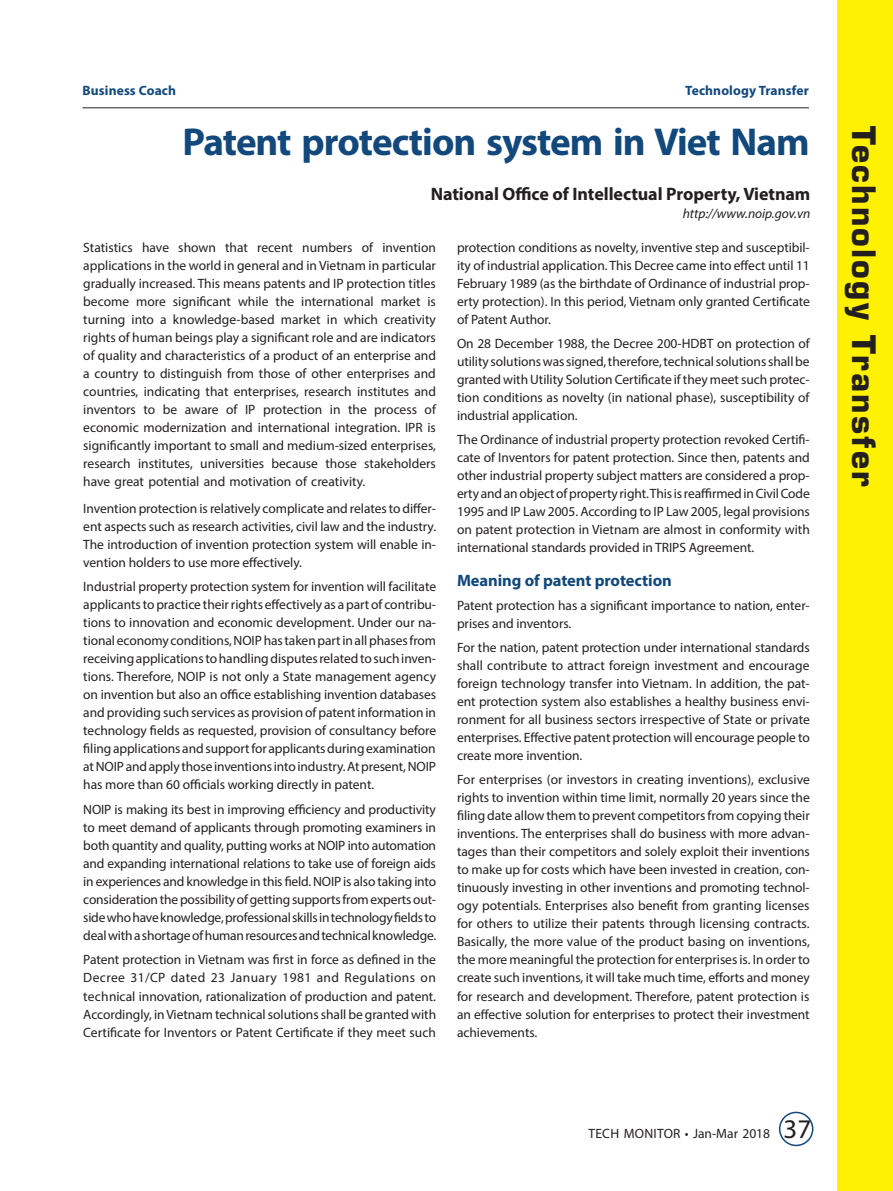
<style>
.page{position:relative;width:893px;height:1191px;background:#fff}
.page>*{position:absolute;margin:0;border:0;box-sizing:border-box;transform-origin:0 0}
.BC_HD{font:700 39px "Myriad Pro";letter-spacing:-.025em;color:#12487b}
.t1{font:700 31.5px "Eurostile";letter-spacing:.07em;color:#231f20}
.BC_HD1{font:700 18px "Myriad Pro";letter-spacing:-.005em;color:#231f20}
.t2{font:700 16.5px "Myriad Pro";letter-spacing:-.005em;color:#12487b}
.TS_BT_p4{font:13.5px/18px "Myriad Pro";letter-spacing:-.005em;color:#231f20;text-align:justify}
.BC_HD-2{font:13.5px/18px "Myriad Pro";color:#231f20;text-align:justify}
.t3{font:700 13.5px "Myriad Pro";letter-spacing:.01em;color:#12487b}
.TS_BT_p4-2{font:13.5px "Myriad Pro";letter-spacing:.015em;color:#231f20}
.Webadd{font:italic 13.5px "Myriad Pro";letter-spacing:-.005em;color:#231f20}
.s1{font-size:27px}
</style>
<div class="page">
<div style="left:778px;top:1111px;width:35px;height:35px;border:2px solid #12487b;border-radius:50%"></div>
<hr style="left:82px;top:107px;width:726px;height:1px;background:#231f20">
<div style="left:837px;top:0;width:55px;height:1191px;background:#fff101"></div>
<p class="t3" style="left:82px;top:81px;width:95px">Business Coach</p>
<p class="t3" style="left:685px;top:81px;width:125px">Technology Transfer</p>
<p class="BC_HD" style="left:182px;top:117px;width:628px">Patent protection system in Viet Nam</p>
<p class="BC_HD1" style="left:431px;top:182px;width:381px">National Office of Intellectual Property, Vietnam</p>
<p class="Webadd" style="left:682px;top:205px;width:129px">http://www.noip.gov.vn</p>
<p class="BC_HD-2" style="left:83px;top:238px;width:354px">Statistics have shown that recent numbers of invention applications in the world in general and in Vietnam in particular gradually increased. This means patents and IP protection titles become more significant while the international market is turning into a knowledge-based market in which creativity rights of human beings play a significant role and are indicators of quality and characteristics of a product of an enterprise and a country to distinguish from those of other enterprises and countries, indicating that enterprises, research institutes and inventors to be aware of IP protection in the process of economic modernization and international integration. IPR is significantly important to small and medium-sized enterprises, research institutes, universities because those stakeholders have great potential and motivation of creativity.</p>
<p class="TS_BT_p4" style="left:83px;top:499px;width:354px">Invention protection is relatively complicate and relates to differ&shy;ent aspects such as research activities, civil law and the industry.<br>The introduction of invention protection system will enable in&shy;vention holders to use more effectively.</p>
<p class="TS_BT_p4" style="left:83px;top:577px;width:354px">Industrial property protection system for invention will facilitate applicants to practice their rights effectively as a part of contribu&shy;tions to innovation and economic development. Under our na&shy;tional economy conditions, NOIP has taken part in all phases from receiving applications to handling disputes related to such inven&shy;tions. Therefore, NOIP is not only a State management agency on invention but also an office establishing invention databases and providing such services as provision of patent information in technology fields as requested, provision of consultancy before filing applications and support for applicants during examination at NOIP and apply those inventions into industry. At present, NOIP has more than 60 officials working directly in patent.</p>
<p class="TS_BT_p4" style="left:83px;top:800px;width:354px">NOIP is making its best in improving efficiency and productivity to meet demand of applicants through promoting examiners in both quantity and quality, putting works at NOIP into automation and expanding international relations to take use of foreign aids in experiences and knowledge in this field. NOIP is also taking into consideration the possibility of getting supports from experts out&shy;side who have knowledge, professional skills in technology fields to deal with a shortage of human resources and technical knowledge.</p>
<p class="TS_BT_p4" style="left:83px;top:950px;width:354px">Patent protection in Vietnam was first in force as defined in the Decree 31/CP dated 23 January 1981 and Regulations on technical innovation, rationalization of production and patent.<br>Accordingly, in Vietnam technical solutions shall be granted with Certificate for Inventors or Patent Certificate if they meet such</p>
<p class="TS_BT_p4" style="left:457px;top:238px;width:354px">protection conditions as novelty, inventive step and susceptibil&shy;ity of industrial application. This Decree came into effect until 11<br>February 1989 (as the birthdate of Ordinance of industrial prop&shy;erty protection). In this period, Vietnam only granted Certificate of Patent Author.</p>
<p class="TS_BT_p4" style="left:457px;top:334px;width:354px">On 28 December 1988, the Decree 200-HDBT on protection of utility solutions was signed, therefore, technical solutions shall be granted with Utility Solution Certificate if they meet such protec&shy;tion conditions as novelty (in national phase), susceptibility of industrial application.</p>
<p class="TS_BT_p4" style="left:457px;top:430px;width:354px">The Ordinance of industrial property protection revoked Certifi&shy;cate of Inventors for patent protection. Since then, patents and other industrial property subject matters are considered a prop&shy;erty and an object of property right. This is reaffirmed in Civil Code 1995 and IP Law 2005. According to IP Law 2005, legal provisions on patent protection in Vietnam are almost in conformity with international standards provided in TRIPS Agreement.</p>
<h1 class="t2" style="left:457px;top:570px;width:216px">Meaning of patent protection</h1>
<p class="TS_BT_p4" style="left:457px;top:596px;width:354px">Patent protection has a significant importance to nation, enter&shy;prises and inventors.</p>
<p class="TS_BT_p4" style="left:457px;top:638px;width:354px">For the nation, patent protection under international standards shall contribute to attract foreign investment and encourage foreign technology transfer into Vietnam. In addition, the pat&shy;ent protection system also establishes a healthy business envi&shy;ronment for all business sectors irrespective of State or private enterprises. Effective patent protection will encourage people to create more invention.</p>
<p class="TS_BT_p4" style="left:457px;top:770px;width:354px">For enterprises (or investors in creating inventions), exclusive rights to invention within time limit, normally 20 years since the filing date allow them to prevent competitors from copying their inventions. The enterprises shall do business with more advan&shy;tages than their competitors and solely exploit their inventions to make up for costs which have been invested in creation, con&shy;tinuously investing in other inventions and promoting technol&shy;ogy potentials. Enterprises also benefit from granting licenses for others to utilize their patents through licensing contracts.<br>Basically, the more value of the product basing on inventions, the more meaningful the protection for enterprises is. In order to create such inventions, it will take much time, efforts and money for research and development. Therefore, patent protection is an effective solution for enterprises to protect their investment achievements.</p>
<p class="TS_BT_p4-2" style="left:588px;top:1125px;width:224px">TECH MONITOR • Jan-Mar 2018 <span class="s1">37</span></p>
<h2 class="t1" style="left:883px;top:126px;width:362px;rotate:90deg">Technology Transfer</h2>
</div>
